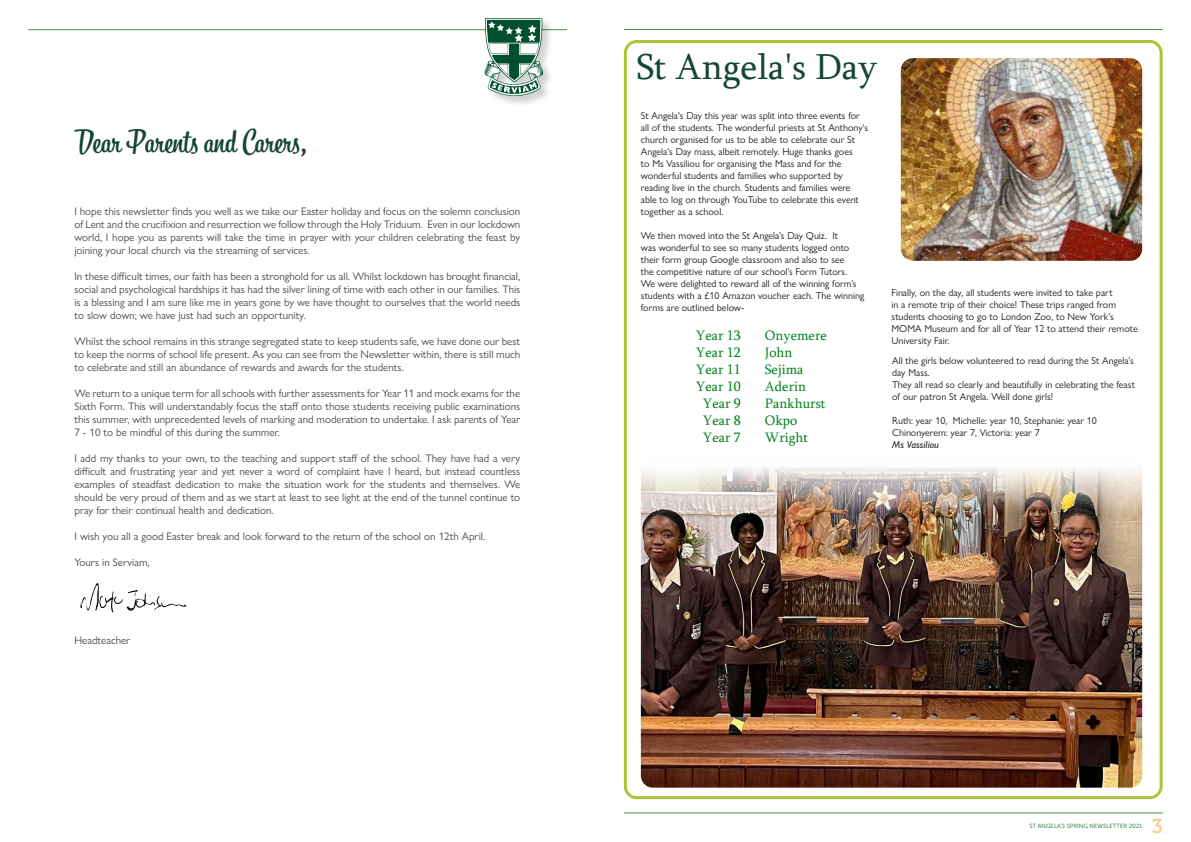
<style>
.page{position:relative;width:1191px;height:842px;background:#fff}
.page>*{position:absolute;margin:0;border:0;box-sizing:border-box;transform-origin:0 0}
.t1{font:37px "Sylfaen";color:#144634}
.t2{font:31px "Bistro Script";color:#144634}
.t3{font:20px "Museo 500";color:#fdc97f}
.t4{font:14px "Sylfaen";color:#00821c}
.t5{font:11px/13px "Gill Sans Nova";color:#4b4c4d;text-align:justify}
.t6{font:10px/12px "Gill Sans Nova";color:#231f20}
.t7{font:italic 500 10px "Gill Sans Nova";color:#231f20}
.t8{font:6px "Museo Sans 300";color:#156835}
</style>
<div class="page">
<div style="left:624px;top:40px;width:538px;height:759px;border:3px solid #aec337;border-radius:11px"></div>
<img style="left:641px;top:468px;width:501px;height:320px">
<hr style="left:624px;top:812px;width:538px;height:1px;background:#4d8c3f">
<hr style="left:28px;top:29px;width:539px;height:1px;background:#4d8c3f">
<hr style="left:624px;top:29px;width:538px;height:1px;background:#4d8c3f">
<img style="left:80px;top:583px;width:107px;height:30px">
<div style="left:485px;top:18px;width:69px;height:89px;background:#231f20;opacity:.2"></div>
<svg style="left:483px;top:18px;width:60px;height:79px"></svg>
<img style="left:900px;top:58px;width:242px;height:203px">
<p class="t2" style="left:74px;top:122px;width:234px">Dear Parents and Carers,</p>
<p class="t5" style="left:74px;top:204px;width:447px">I hope this newsletter finds you well as we take our Easter holiday and focus on the solemn conclusion of Lent and the crucifixion and resurrection we follow through the Holy Triduum. Even in our lockdown world, I hope you as parents will take the time in prayer with your children celebrating the feast by joining your local church via the streaming of services.</p>
<p class="t5" style="left:74px;top:269px;width:447px">In these difficult times, our faith has been a stronghold for us all. Whilst lockdown has brought financial, social and psychological hardships it has had the silver lining of time with each other in our families. This is a blessing and I am sure like me in years gone by we have thought to ourselves that the world needs to slow down; we have just had such an opportunity.</p>
<p class="t5" style="left:74px;top:334px;width:447px">Whilst the school remains in this strange segregated state to keep students safe, we have done our best to keep the norms of school life present. As you can see from the Newsletter within, there is still much to celebrate and still an abundance of rewards and awards for the students.</p>
<p class="t5" style="left:74px;top:386px;width:447px">We return to a unique term for all schools with further assessments for Year 11 and mock exams for the Sixth Form. This will understandably focus the staff onto those students receiving public examinations this summer, with unprecedented levels of marking and moderation to undertake. I ask parents of Year 7 - 10 to be mindful of this during the summer.</p>
<p class="t5" style="left:74px;top:451px;width:447px">I add my thanks to your own, to the teaching and support staff of the school. They have had a very difficult and frustrating year and yet never a word of complaint have I heard, but instead countless examples of steadfast dedication to make the situation work for the students and themselves. We should be very proud of them and as we start at least to see light at the end of the tunnel continue to pray for their continual health and dedication.</p>
<p class="t5" style="left:74px;top:529px;width:412px">I wish you all a good Easter break and look forward to the return of the school on 12th April.</p>
<p class="t5" style="left:74px;top:555px;width:77px">Yours in Serviam,</p>
<p class="t5" style="left:74px;top:633px;width:57px">Headteacher</p>
<p class="t1" style="left:636px;top:42px;width:243px">St Angela's Day</p>
<p class="t6" style="left:641px;top:109px;width:229px">St Angela's Day this year was split into three events for all of the students. The wonderful priests at St Anthony's church organised for us to be able to celebrate our St Angela's Day mass, albeit remotely. Huge thanks goes<br>to Ms Vassiliou for organising the Mass and for the wonderful students and families who supported by reading live in the church. Students and families were able to log on through YouTube to celebrate this event together as a school.</p>
<p class="t6" style="left:641px;top:229px;width:225px">We then moved into the St Angela’s Day Quiz. It<br>was wonderful to see so many students logged onto their form group Google classroom and also to see<br>the competitive nature of our school’s Form Tutors.<br>We were delighted to reward all of the winning form’s students with a £10 Amazon voucher each. The winning forms are outlined below-</p>
<p class="t4" style="left:696px;top:325px;width:46px">Year 13</p>
<p class="t4" style="left:765px;top:325px;width:63px">Onyemere</p>
<p class="t4" style="left:696px;top:342px;width:46px">Year 12</p>
<p class="t4" style="left:765px;top:342px;width:29px">John</p>
<p class="t4" style="left:696px;top:359px;width:46px">Year 11</p>
<p class="t4" style="left:765px;top:359px;width:40px">Sejima</p>
<p class="t4" style="left:696px;top:376px;width:46px">Year 10</p>
<p class="t4" style="left:765px;top:376px;width:43px">Aderin</p>
<p class="t4" style="left:703px;top:393px;width:39px">Year 9</p>
<p class="t4" style="left:765px;top:393px;width:62px">Pankhurst</p>
<p class="t4" style="left:703px;top:410px;width:39px">Year 8</p>
<p class="t4" style="left:765px;top:410px;width:34px">Okpo</p>
<p class="t4" style="left:703px;top:427px;width:39px">Year 7</p>
<p class="t4" style="left:765px;top:427px;width:45px">Wright</p>
<p class="t6" style="left:891px;top:287px;width:248px">Finally, on the day, all students were invited to take part<br>in a remote trip of their choice! These trips ranged from students choosing to go to London Zoo, to New York’s MOMA Museum and for all of Year 12 to attend their remote University Fair.</p>
<p class="t6" style="left:892px;top:354px;width:243px">All the girls below volunteered to read during the St Angela’s day Mass.</p>
<p class="t6" style="left:892px;top:378px;width:244px">They all read so clearly and beautifully in celebrating the feast of our patron St Angela. Well done girls!</p>
<p class="t6" style="left:892px;top:414px;width:206px">Ruth: year 10, Michelle: year 10, Stephanie: year 10</p>
<p class="t6" style="left:892px;top:426px;width:149px">Chinonyerem: year 7, Victoria: year 7</p>
<p class="t7" style="left:892px;top:438px;width:48px">Ms Vassiliou</p>
<p class="t8" style="left:1029px;top:823px;width:114px">ST ANGELA’S SPRING NEWSLETTER 2021</p>
<h3 class="t3" style="left:1151px;top:815px;width:12px">3</h3>
</div>
